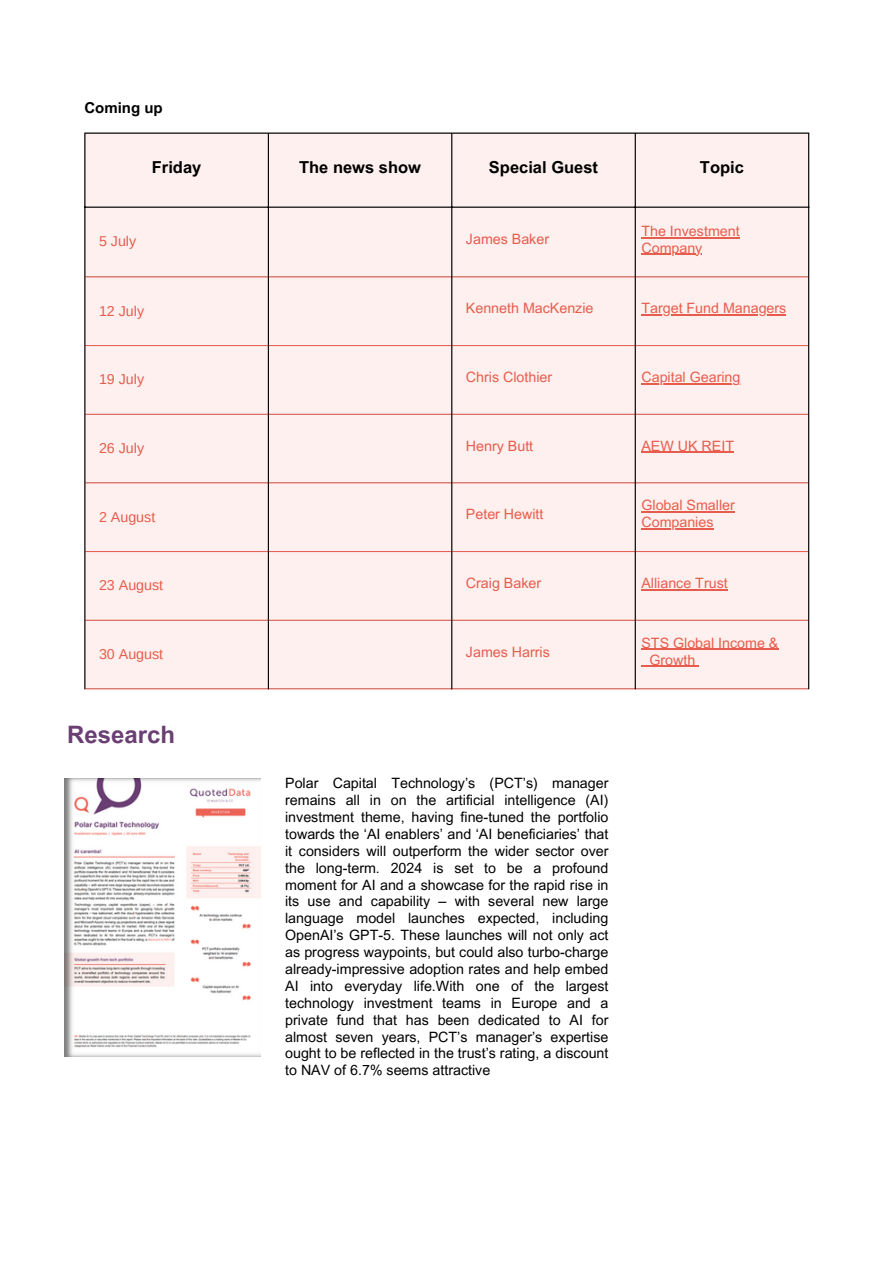
<style>
.page{position:relative;width:894px;height:1264px;background:#fff}
.page>*{position:absolute;margin:0;border:0;box-sizing:border-box;transform-origin:0 0}
.t1{font:700 24px "Arial MT Pro";color:#6a3f73}
.t2{font:700 16.5px "Arial MT Pro";color:#000}
.t3{font:700 15px "Arial MT Pro";color:#000}
.t4{font:14.25px/17px "Arial MT Pro";color:#000;text-align:justify}
.t5{font:14.25px "Arial MT Pro";color:#e85c4d}
.t6{font:14.25px "Arimo";color:#e85c4d}
</style>
<div class="page">
<div style="left:85px;top:134px;width:722px;height:554px;background:#fdf0ee"></div>
<hr style="left:641px;top:237px;width:98px;height:1px;background:#e85c4d">
<hr style="left:641px;top:254px;width:61px;height:1px;background:#e85c4d">
<hr style="left:641px;top:314px;width:145px;height:1px;background:#e85c4d">
<hr style="left:641px;top:383px;width:99px;height:1px;background:#e85c4d">
<hr style="left:641px;top:452px;width:93px;height:1px;background:#e85c4d">
<hr style="left:641px;top:511px;width:93px;height:1px;background:#e85c4d">
<hr style="left:641px;top:528px;width:72px;height:1px;background:#e85c4d">
<hr style="left:641px;top:589px;width:86px;height:1px;background:#e85c4d">
<hr style="left:641px;top:648px;width:137px;height:2px;background:#e85c4d">
<hr style="left:649px;top:665px;width:46px;height:1px;background:#e85c4d">
<hr style="left:85px;top:276px;width:722px;height:1px;background:#e85c4e">
<hr style="left:85px;top:345px;width:722px;height:1px;background:#e85c4e">
<hr style="left:85px;top:414px;width:722px;height:1px;background:#e85c4e">
<hr style="left:85px;top:482px;width:722px;height:1px;background:#e85c4e">
<hr style="left:85px;top:551px;width:722px;height:1px;background:#e85c4e">
<hr style="left:85px;top:620px;width:722px;height:1px;background:#e85c4e">
<hr style="left:85px;top:688px;width:722px;height:1px;background:#e85c4e">
<hr style="left:84px;top:134px;width:1px;height:555px;background:#000">
<hr style="left:268px;top:134px;width:1px;height:555px;background:#000">
<hr style="left:451px;top:134px;width:1px;height:555px;background:#000">
<hr style="left:634px;top:134px;width:1px;height:555px;background:#000">
<hr style="left:807px;top:134px;width:2px;height:555px;background:#000">
<hr style="left:84px;top:132px;width:725px;height:2px;background:#000">
<hr style="left:84px;top:206px;width:725px;height:2px;background:#000">
<img style="left:65px;top:778px;width:196px;height:278px">
<p class="t3" style="left:84px;top:102px;width:80px">Coming up</p>
<h2 class="t2" style="left:152px;top:161px;width:51px">Friday</h2>
<p class="t2" style="left:299px;top:161px;width:123px">The news show</p>
<p class="t2" style="left:489px;top:161px;width:111px">Special Guest</p>
<p class="t2" style="left:699px;top:161px;width:45px">Topic</p>
<p class="t6" style="left:99px;top:233px;width:39px">5 July</p>
<p class="t5" style="left:466px;top:233px;width:85px">James Baker</p>
<p class="t5" style="left:641px;top:225px;width:100px">The Investment</p>
<p class="t5" style="left:641px;top:242px;width:62px">Company</p>
<p class="t6" style="left:99px;top:303px;width:47px">12 July</p>
<p class="t5" style="left:466px;top:303px;width:129px">Kenneth MacKenzie</p>
<p class="t5" style="left:641px;top:303px;width:146px">Target Fund Managers</p>
<p class="t6" style="left:99px;top:371px;width:47px">19 July</p>
<p class="t5" style="left:466px;top:371px;width:88px">Chris Clothier</p>
<p class="t5" style="left:641px;top:371px;width:100px">Capital Gearing</p>
<p class="t6" style="left:99px;top:440px;width:47px">26 July</p>
<p class="t5" style="left:466px;top:440px;width:69px">Henry Butt</p>
<p class="t5" style="left:641px;top:440px;width:94px">AEW UK REIT</p>
<p class="t6" style="left:99px;top:508px;width:58px">2 August</p>
<p class="t5" style="left:466px;top:509px;width:79px">Peter Hewitt</p>
<p class="t5" style="left:641px;top:500px;width:95px">Global Smaller</p>
<p class="t5" style="left:641px;top:517px;width:74px">Companies</p>
<p class="t6" style="left:99px;top:577px;width:66px">23 August</p>
<p class="t5" style="left:466px;top:577px;width:77px">Craig Baker</p>
<p class="t5" style="left:641px;top:577px;width:88px">Alliance Trust</p>
<p class="t6" style="left:99px;top:646px;width:66px">30 August</p>
<p class="t5" style="left:466px;top:646px;width:85px">James Harris</p>
<p class="t1" style="left:67px;top:725px;width:110px">Research</p>
<p class="t4" style="left:285px;top:776px;width:325px">Polar Capital Technology’s (PCT’s) manager remains all in on the artificial intelligence (AI) investment theme, having fine-tuned the portfolio towards the ‘AI enablers’ and ‘AI beneficiaries’ that it considers will outperform the wider sector over the long-term. 2024 is set to be a profound moment for AI and a showcase for the rapid rise in its use and capability – with several new large language model launches expected, including OpenAI’s GPT-5. These launches will not only act as progress waypoints, but could also turbo-charge already-impressive adoption rates and help embed AI into everyday life.With one of the largest technology investment teams in Europe and a private fund that has been dedicated to AI for almost seven years, PCT’s manager’s expertise ought to be reflected in the trust’s rating, a discount to NAV of 6.7% seems attractive</p>
<p class="t5" style="left:641px;top:637px;width:138px">STS Global Income &amp;</p>
<h1 class="t5" style="left:649px;top:654px;width:47px">Growth</h1>
</div>
